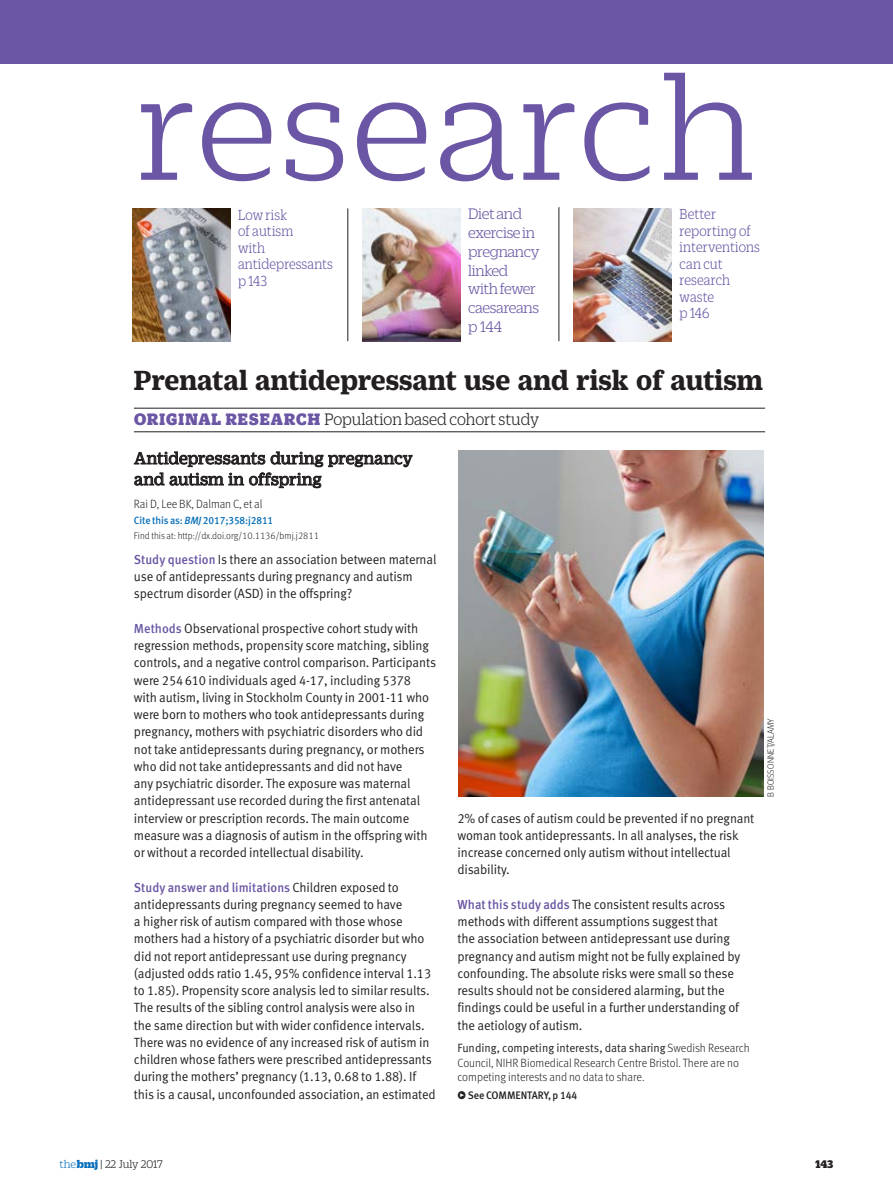
<style>
.page{position:relative;width:893px;height:1191px;background:#fff}
.page>*{position:absolute;margin:0;border:0;box-sizing:border-box;transform-origin:0 0}
.t1{font:300 159px "Duplicate Slab";letter-spacing:.015em;color:#6a56a4;scale:1.08 1}
.RES_HEAD{font:700 30px "Duplicate Ionic";color:#231f20;scale:.95 1}
.PICO-HEAD{font:18px/21px "Duplicate Ionic";color:#231f20}
.MINI_STRAP{font:300 18px "Duplicate Slab";color:#231f20;scale:.95 1}
.DUPLICATE_QUOTE{font:300 16.5px/18.8px "Duplicate Slab";letter-spacing:-.025em;color:#6a56a4}
.DUPLICATE_QUOTE-2{font:300 15.75px/16.5px "Duplicate Slab";letter-spacing:.005em;color:#6a56a4;scale:.9 1}
.PICO-ABSTRACT{font:13.35px/17.2px "Meta Pro Normal";letter-spacing:-.01em;color:#231f20;scale:.95 1}
.PICO-ABSTRACT-2{font:500 13.05px "Meta Pro";color:#6a56a4;scale:.95 1}
.PICO-AUTHOR_INFO{font:300 12px/14.2px "Meta Pro";color:#231f20;scale:.95 1}
.t2{font:300 12px "Duplicate Slab";letter-spacing:-.005em;color:#231f20}
.t3{font:900 12px "Duplicate Slab";color:#231f20}
.t4{font:500 10.8px "Meta Pro";letter-spacing:-.01em;color:#231f20;scale:.95 1}
.CITATION{font:500 10.5px "Meta Pro";letter-spacing:-.01em;color:#0970b9;scale:.95 1}
.CITATION-2{font:300 9.75px "Meta Pro";color:#231f20;scale:.95 1}
.CREDIT{font:300 9px "Meta Headline OT";letter-spacing:.015em;color:#231f20}
.s1{font-weight:900;color:#6a56a4}
.s2{font-style:italic}
.s3{font-family:"Meta Pro";font-weight:500;font-size:13.05px;color:#6a56a4}
.s4{font-family:"Meta Pro Normal";font-weight:400;font-size:13.35px;color:#231f20}
.s5{font-family:"Meta Pro Normal";font-weight:400}
.s6{color:#0970b9}
.s7{font-weight:900;color:#0970b9}
</style>
<div class="page">
<div style="left:0;top:0;width:893px;height:64px;background:#6a56a4"></div>
<img style="left:573px;top:208px;width:98px;height:133px">
<hr style="left:348px;top:208px;width:1px;height:133px;background:#231f20">
<hr style="left:559px;top:207px;width:1px;height:134px;background:#231f20">
<img style="left:133px;top:208px;width:98px;height:133px">
<img style="left:362px;top:208px;width:98px;height:133px">
<svg style="left:134px;top:451px;width:279px;height:37px"></svg>
<hr style="left:134px;top:408px;width:631px;height:1px;background:#231f20">
<hr style="left:134px;top:431px;width:631px;height:1px;background:#231f20">
<img style="left:458px;top:451px;width:306px;height:346px">
<p class="t1" style="left:137px;top:30px;width:575px">research</p>
<p class="DUPLICATE_QUOTE" style="left:468px;top:204px;width:73px">Diet and exercise in pregnancy linked with fewer caesareans p 144</p>
<p class="DUPLICATE_QUOTE-2" style="left:238px;top:205px;width:107px">Low risk<br>of autism<br>with antidepressants p 143</p>
<p class="DUPLICATE_QUOTE-2" style="left:680px;top:205px;width:91px">Better reporting of interventions can cut research waste<br>p 146</p>
<p class="RES_HEAD" style="left:134px;top:359px;width:663px">Prenatal antidepressant use and risk of autism</p>
<p class="MINI_STRAP" style="left:134px;top:408px;width:428px"><span class="s1">ORIGINAL RESEARCH</span> Population based cohort study</p>
<p class="PICO-HEAD" style="left:134px;top:446px;width:280px">Antidepressants during pregnancy and autism in offspring</p>
<p class="PICO-AUTHOR_INFO" style="left:134px;top:496px;width:137px">Rai D, Lee BK, Dalman C, et al</p>
<p class="CITATION" style="left:134px;top:512px;width:148px">Cite this as: <span class="s2">BMJ</span> 2017;358:j2811</p>
<p class="CITATION-2" style="left:134px;top:528px;width:196px">Find this at: http://dx.doi.org/10.1136/bmj.j2811</p>
<p class="PICO-ABSTRACT" style="left:134px;top:549px;width:320px"><span class="s3">Study question</span> Is there an association between maternal use of antidepressants during pregnancy and autism spectrum disorder (ASD) in the offspring?</p>
<p class="PICO-ABSTRACT" style="left:134px;top:618px;width:320px"><span class="s3">Methods</span> Observational prospective cohort study with regression methods, propensity score matching, sibling controls, and a negative control comparison. Participants were 254610 individuals aged 4-17, including 5378 with autism, living in Stockholm County in 2001-11 who were born to mothers who took antidepressants during pregnancy, mothers with psychiatric disorders who did not take antidepressants during pregnancy, or mothers who did not take antidepressants and did not have<br>any psychiatric disorder. The exposure was maternal antidepressant use recorded during the first antenatal interview or prescription records. The main outcome measure was a diagnosis of autism in the offspring with or without a recorded intellectual disability.</p>
<p class="PICO-ABSTRACT-2" style="left:134px;top:877px;width:280px">Study answer and limitations <span class="s4">Children exposed to</span></p>
<p class="PICO-ABSTRACT" style="left:134px;top:894px;width:319px">antidepressants during pregnancy seemed to have<br>a higher risk of autism compared with those whose mothers had a history of a psychiatric disorder but who did not report antidepressant use during pregnancy (adjusted odds ratio 1.45, 95% confidence interval 1.13 to 1.85). Propensity score analysis led to similar results.<br>The results of the sibling control analysis were also in the same direction but with wider confidence intervals.<br>There was no evidence of any increased risk of autism in children whose fathers were prescribed antidepressants during the mothers’ pregnancy (1.13, 0.68 to 1.88). If this is a causal, unconfounded association, an estimated</p>
<p class="PICO-ABSTRACT" style="left:457px;top:808px;width:314px">2% of cases of autism could be prevented if no pregnant woman took antidepressants. In all analyses, the risk increase concerned only autism without intellectual disability.</p>
<p class="PICO-ABSTRACT" style="left:457px;top:894px;width:299px"><span class="s3">What this study adds</span> The consistent results across methods with different assumptions suggest that<br>the association between antidepressant use during pregnancy and autism might not be fully explained by confounding. The absolute risks were small so these results should not be considered alarming, but the findings could be useful in a further understanding of the aetiology of autism.</p>
<p class="PICO-AUTHOR_INFO" style="left:457px;top:1040px;width:309px"><span class="s5">Funding, competing interests, data sharing</span> Swedish Research<br>Council, NIHR Biomedical Research Centre Bristol. There are no competing interests and no data to share.</p>
<p class="t4" style="left:458px;top:1086px;width:128px">Ж See COMMENTARY, p 144</p>
<p class="CREDIT" style="left:765px;top:796px;width:80px;rotate:-90deg">B BOISSONNET/ALAMY</p>
<p class="t2" style="left:60px;top:1156px;width:105px"><span class="s6">the</span> <span class="s7">bmj</span> | 22 July 2017</p>
<p class="t3" style="left:815px;top:1155px;width:19px">143</p>
</div>
